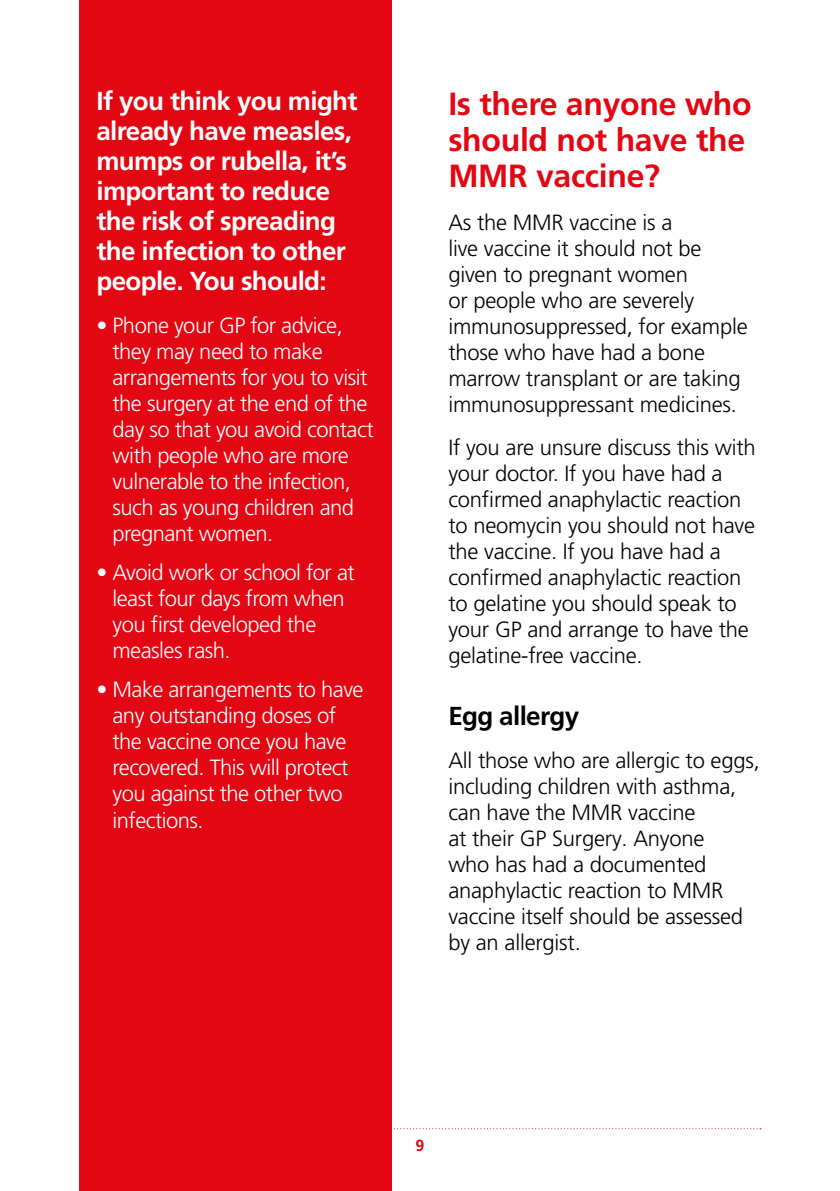
<style>
.page{position:relative;width:840px;height:1191px;background:#fff}
.page>*{position:absolute;margin:0;border:0;box-sizing:border-box;transform-origin:0 0}
.t1{font:700 32px/36px "Frutiger LT Pro";letter-spacing:-.01em;color:#e30613}
.t2{font:700 26px/30px "Frutiger LT Pro";letter-spacing:-.025em;color:#fff}
.t3{font:700 26px "Frutiger LT Pro";letter-spacing:-.025em;color:#000}
.t4{font:300 22px/26px "Frutiger LT Pro";letter-spacing:-.01em;color:#000}
.body{font:300 22px/26px "Frutiger LT Pro";letter-spacing:-.025em;color:#fff}
.t5{font:700 16px "Frutiger LT Pro";color:#e30613}
</style>
<div class="page">
<svg style="left:391px;top:1128px;width:369px;height:1px"></svg>
<div style="left:79px;top:0;width:312px;height:1191px;background:#e30613"></div>
<h2 class="t2" style="left:96px;top:86px;width:262px">If you think you might already have measles, mumps or rubella, it’s important to reduce the risk of spreading the infection to other people. You should:</h2>
<p class="body" style="left:112px;top:313px;width:262px;text-indent:-16px">• Phone your GP for advice, they may need to make arrangements for you to visit the surgery at the end of the day so that you avoid contact with people who are more vulnerable to the infection, such as young children and pregnant women.</p>
<p class="body" style="left:112px;top:560px;width:244px;text-indent:-16px">• Avoid work or school for at least four days from when you first developed the measles rash.</p>
<p class="body" style="left:112px;top:677px;width:252px;text-indent:-16px">• Make arrangements to have any outstanding doses of the vaccine once you have recovered. This will protect you against the other two infections.</p>
<h1 class="t1" style="left:448px;top:86px;width:305px">Is there anyone who should not have the<br>MMR vaccine?</h1>
<p class="t4" style="left:448px;top:209px;width:301px">As the MMR vaccine is a<br>live vaccine it should not be given to pregnant women<br>or people who are severely immunosuppressed, for example those who have had a bone marrow transplant or are taking immunosuppressant medicines.</p>
<p class="t4" style="left:448px;top:434px;width:309px">If you are unsure discuss this with your doctor. If you have had a confirmed anaphylactic reaction to neomycin you should not have the vaccine. If you have had a confirmed anaphylactic reaction to gelatine you should speak to your GP and arrange to have the gelatine-free vaccine.</p>
<h2 class="t3" style="left:448px;top:700px;width:132px">Egg allergy</h2>
<p class="t4" style="left:448px;top:747px;width:313px">All those who are allergic to eggs, including children with asthma, can have the MMR vaccine<br>at their GP Surgery. Anyone<br>who has had a documented anaphylactic reaction to MMR vaccine itself should be assessed by an allergist.</p>
<p class="t5" style="left:415px;top:1135px;width:10px">9</p>
</div>
